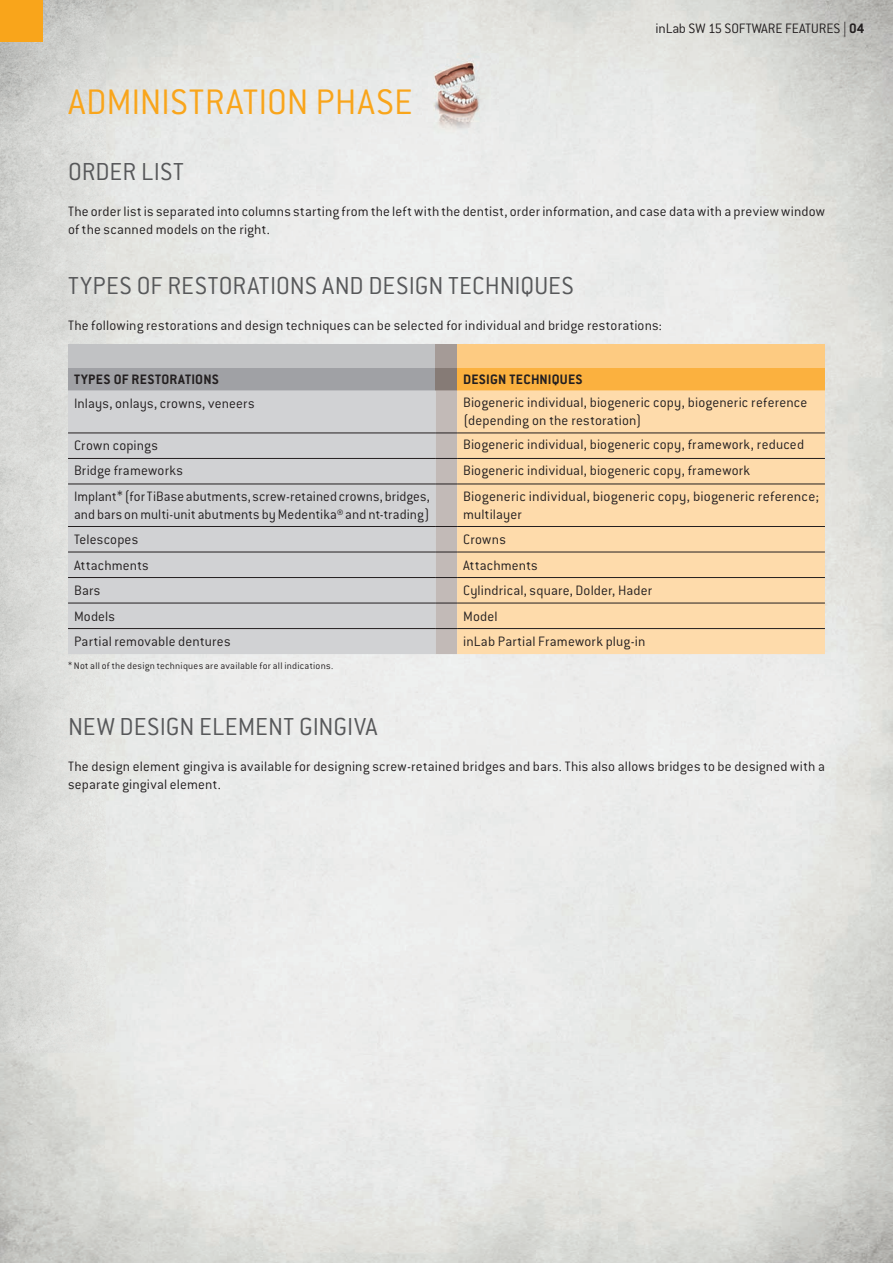
<style>
.page{position:relative;width:893px;height:1263px;background:#fff}
.page>*{position:absolute;margin:0;border:0;box-sizing:border-box;transform-origin:0 0}
.t1{font:300 39px "Conduit ITC Pro";color:#f9a51b}
.t2{font:300 27px "Conduit ITC Pro";color:#57585a}
.t3{font:300 15px/18px "Conduit ITC Pro";letter-spacing:.01em;color:#231f20}
.t4{font:700 15px "Conduit ITC Pro";letter-spacing:.015em;color:#231f20}
.t5{font:300 10.5px "Conduit ITC Pro";letter-spacing:.025em;color:#231f20}
.s1{font-weight:700}
</style>
<div class="page">
<img style="left:0;top:0;width:893px;height:1263px">
<div style="left:68px;top:345px;width:368px;height:23px;background:#c1c2c4"></div>
<div style="left:436px;top:345px;width:21px;height:23px;background:#a59b97"></div>
<div style="left:457px;top:345px;width:368px;height:23px;background:#fdcb82"></div>
<div style="left:68px;top:368px;width:368px;height:22px;background:#a0a1a5"></div>
<div style="left:436px;top:368px;width:21px;height:22px;background:#867b76"></div>
<div style="left:457px;top:368px;width:368px;height:22px;background:#fbb13f"></div>
<div style="left:68px;top:390px;width:368px;height:264px;background:#d1d2d4"></div>
<div style="left:457px;top:390px;width:368px;height:264px;background:#fedbab"></div>
<hr style="left:68px;top:603px;width:368px;height:1px;background:#231f20">
<hr style="left:457px;top:603px;width:368px;height:1px;background:#231f20">
<hr style="left:68px;top:628px;width:368px;height:1px;background:#231f20">
<hr style="left:457px;top:628px;width:368px;height:1px;background:#231f20">
<hr style="left:68px;top:433px;width:368px;height:1px;background:#231f20">
<hr style="left:457px;top:433px;width:368px;height:1px;background:#231f20">
<hr style="left:68px;top:458px;width:368px;height:1px;background:#231f20">
<hr style="left:457px;top:458px;width:368px;height:1px;background:#231f20">
<hr style="left:68px;top:484px;width:368px;height:1px;background:#231f20">
<hr style="left:457px;top:484px;width:368px;height:1px;background:#231f20">
<hr style="left:68px;top:526px;width:368px;height:1px;background:#231f20">
<hr style="left:457px;top:526px;width:368px;height:1px;background:#231f20">
<hr style="left:68px;top:552px;width:368px;height:1px;background:#231f20">
<hr style="left:457px;top:552px;width:368px;height:1px;background:#231f20">
<hr style="left:68px;top:577px;width:368px;height:1px;background:#231f20">
<div style="left:436px;top:390px;width:21px;height:264px;background:#c2bab7"></div>
<hr style="left:457px;top:577px;width:368px;height:1px;background:#231f20">
<div style="left:0;top:0;width:43px;height:41px;background:#f9a51b"></div>
<img style="left:422px;top:53px;width:77px;height:92px">
<h1 class="t1" style="left:68px;top:80px;width:346px">ADMINISTRATION PHASE</h1>
<p class="t3" style="left:655px;top:19px;width:210px">inLab SW 15 SOFTWARE FEATURES | <span class="s1">04</span></p>
<h2 class="t2" style="left:68px;top:156px;width:117px">ORDER LIST</h2>
<p class="t3" style="left:68px;top:202px;width:758px">The order list is separated into columns starting from the left with the dentist, order information, and case data with a preview window of the scanned models on the right.</p>
<h2 class="t2" style="left:68px;top:270px;width:508px">TYPES OF RESTORATIONS AND DESIGN TECHNIQUES</h2>
<p class="t3" style="left:68px;top:316px;width:596px">The following restorations and design techniques can be selected for individual and bridge restorations:</p>
<p class="t4" style="left:74px;top:371px;width:146px">TYPES OF RESTORATIONS</p>
<p class="t4" style="left:463px;top:371px;width:121px">DESIGN TECHNIQUES</p>
<p class="t3" style="left:74px;top:394px;width:182px">Inlays, onlays, crowns, veneers</p>
<p class="t3" style="left:463px;top:393px;width:346px">Biogeneric individual, biogeneric copy, biogeneric reference (depending on the restoration)</p>
<p class="t3" style="left:74px;top:436px;width:85px">Crown copings</p>
<p class="t3" style="left:463px;top:436px;width:343px">Biogeneric individual, biogeneric copy, framework, reduced</p>
<p class="t3" style="left:74px;top:462px;width:111px">Bridge frameworks</p>
<p class="t3" style="left:463px;top:461px;width:289px">Biogeneric individual, biogeneric copy, framework</p>
<p class="t3" style="left:74px;top:487px;width:357px">Implant* (for TiBase abutments, screw-retained crowns, bridges, and bars on multi-unit abutments by Medentika® and nt-trading)</p>
<p class="t3" style="left:463px;top:487px;width:357px">Biogeneric individual, biogeneric copy, biogeneric reference; multilayer</p>
<p class="t3" style="left:74px;top:531px;width:66px">Telescopes</p>
<p class="t3" style="left:463px;top:531px;width:44px">Crowns</p>
<p class="t3" style="left:74px;top:556px;width:76px">Attachments</p>
<p class="t3" style="left:463px;top:556px;width:76px">Attachments</p>
<p class="t3" style="left:74px;top:582px;width:28px">Bars</p>
<p class="t3" style="left:463px;top:582px;width:191px">Cylindrical, square, Dolder, Hader</p>
<p class="t3" style="left:74px;top:607px;width:43px">Models</p>
<p class="t3" style="left:463px;top:607px;width:36px">Model</p>
<p class="t3" style="left:74px;top:633px;width:158px">Partial removable dentures</p>
<p class="t3" style="left:463px;top:633px;width:184px">inLab Partial Framework plug-in</p>
<p class="t5" style="left:68px;top:660px;width:267px">* Not all of the design techniques are available for all indications.</p>
<h2 class="t2" style="left:68px;top:711px;width:311px">NEW DESIGN ELEMENT GINGIVA</h2>
<p class="t3" style="left:68px;top:757px;width:758px">The design element gingiva is available for designing screw-retained bridges and bars. This also allows bridges to be designed with a separate gingival element.</p>
</div>
